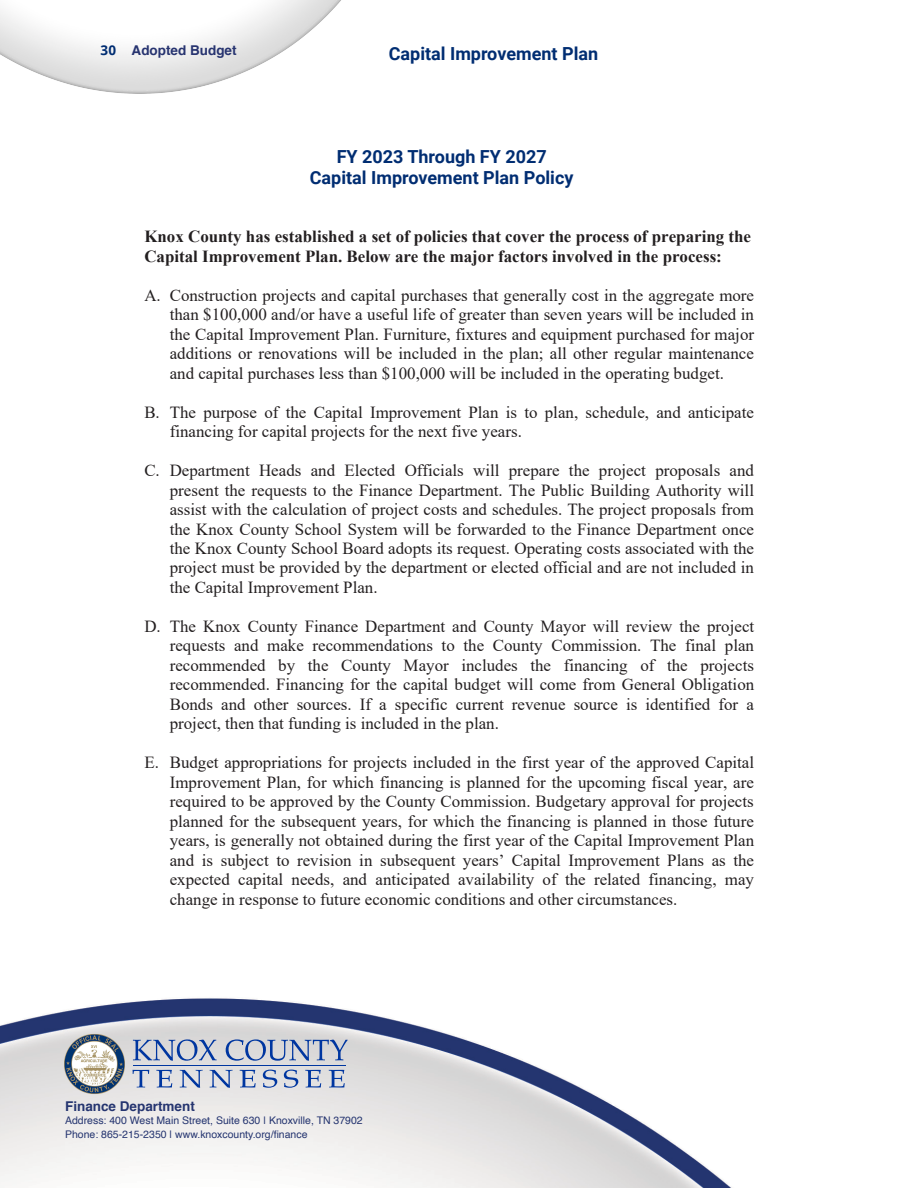
<style>
.page{position:relative;width:918px;height:1188px;background:#fff}
.page>*{position:absolute;margin:0;border:0;box-sizing:border-box;transform-origin:0 0}
.t1{font:700 18px/21.6px "Roboto";color:#002d72;text-align:center}
.t2{font:16.95px/19.5px "Times New Roman";color:#231f20;text-align:justify}
.t3{font:700 16.95px/19.5px "Times New Roman";color:#231f20}
.t4{font:700 13.5px "Helvetica";color:#253570}
.t5{font:700 13.5px "Helvetica";color:#273470}
.t6{font:10.5px/13.5px "Helvetica";color:#253570}
.s1{font-family:"Open Sans";color:#002d72}
</style>
<div class="page">
<img style="left:0;top:998px;width:732px;height:190px">
<img style="left:0;top:0;width:341px;height:93px">
<svg style="left:133px;top:1070px;width:16px;height:17px"></svg>
<svg style="left:156px;top:1070px;width:16px;height:18px"></svg>
<svg style="left:180px;top:1070px;width:23px;height:18px"></svg>
<svg style="left:210px;top:1070px;width:23px;height:18px"></svg>
<svg style="left:240px;top:1070px;width:16px;height:18px"></svg>
<svg style="left:263px;top:1070px;width:14px;height:18px"></svg>
<svg style="left:284px;top:1070px;width:14px;height:18px"></svg>
<svg style="left:305px;top:1070px;width:16px;height:18px"></svg>
<svg style="left:329px;top:1070px;width:16px;height:18px"></svg>
<svg style="left:133px;top:1039px;width:84px;height:22px;background:#a2afca"></svg>
<svg style="left:226px;top:1039px;width:122px;height:22px;background:#a7b3cb"></svg>
<hr style="left:133px;top:1065px;width:212px;height:1px;background:#0036a0">
<img style="left:62px;top:1033px;width:64px;height:62px">
<p class="t5" style="left:101px;top:40px;width:137px"><span class="s1">30</span> Adopted Budget</p>
<p class="t1" style="left:389px;top:42px;width:211px">Capital Improvement Plan</p>
<p class="t1" style="left:310px;top:145px;width:265px">FY 2023 Through FY 2027<br>Capital Improvement Plan Policy</p>
<p class="t3" style="left:144px;top:226px;width:608px">Knox County has established a set of policies that cover the process of preparing the<br>Capital Improvement Plan. Below are the major factors involved in the process:</p>
<p class="t2" style="left:170px;top:285px;width:586px;text-indent:-25px">A. Construction projects and capital purchases that generally cost in the aggregate more than $100,000 and/or have a useful life of greater than seven years will be included in the Capital Improvement Plan. Furniture, fixtures and equipment purchased for major additions or renovations will be included in the plan; all other regular maintenance and capital purchases less than $100,000 will be included in the operating budget.</p>
<p class="t2" style="left:170px;top:402px;width:586px;text-indent:-25px">B. The purpose of the Capital Improvement Plan is to plan, schedule, and anticipate financing for capital projects for the next five years.</p>
<p class="t2" style="left:170px;top:460px;width:586px;text-indent:-25px">C. Department Heads and Elected Officials will prepare the project proposals and present the requests to the Finance Department. The Public Building Authority will assist with the calculation of project costs and schedules. The project proposals from the Knox County School System will be forwarded to the Finance Department once the Knox County School Board adopts its request. Operating costs associated with the project must be provided by the department or elected official and are not included in the Capital Improvement Plan.</p>
<p class="t2" style="left:170px;top:616px;width:586px;text-indent:-25px">D. The Knox County Finance Department and County Mayor will review the project requests and make recommendations to the County Commission. The final plan recommended by the County Mayor includes the financing of the projects recommended. Financing for the capital budget will come from General Obligation Bonds and other sources. If a specific current revenue source is identified for a project, then that funding is included in the plan.</p>
<p class="t2" style="left:170px;top:752px;width:586px;text-indent:-25px">E. Budget appropriations for projects included in the first year of the approved Capital Improvement Plan, for which financing is planned for the upcoming fiscal year, are required to be approved by the County Commission. Budgetary approval for projects planned for the subsequent years, for which the financing is planned in those future years, is generally not obtained during the first year of the Capital Improvement Plan and is subject to revision in subsequent years’ Capital Improvement Plans as the expected capital needs, and anticipated availability of the related financing, may change in response to future economic conditions and other circumstances.</p>
<p class="t4" style="left:65px;top:1095px;width:131px">Finance Department</p>
<p class="t6" style="left:65px;top:1114px;width:299px">Address: 400 West Main Street, Suite 630 | Knoxville, TN 37902<br>Phone: 865-215-2350 | www.knoxcounty.org/finance</p>
</div>
